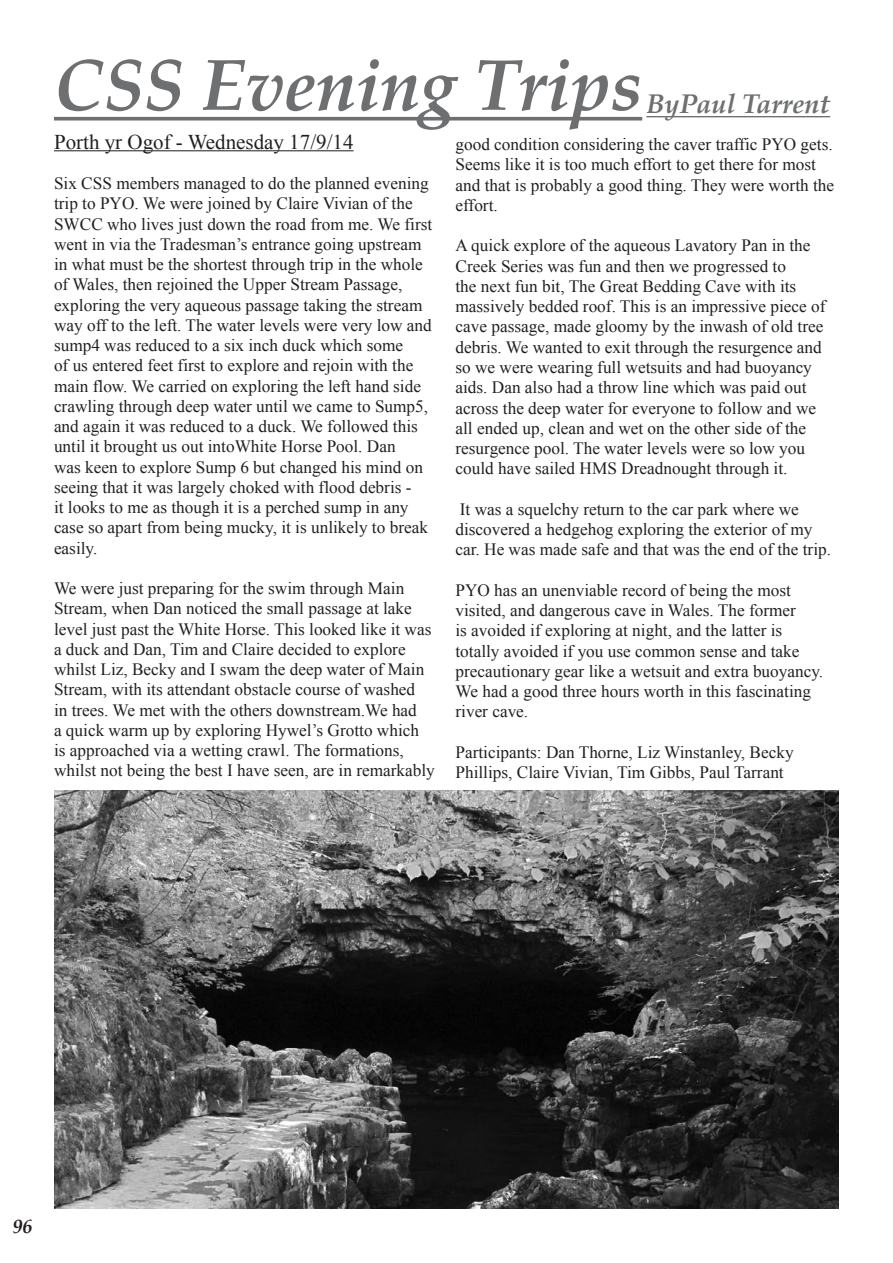
<style>
.page{position:relative;width:893px;height:1263px;background:#fff}
.page>*{position:absolute;margin:0;border:0;box-sizing:border-box;transform-origin:0 0}
.t1{font:italic 700 72px "Palatino Linotype";color:#6d6f71}
.t2{font:italic 700 27px "Palatino Linotype";color:#6d6f71}
.t3{font:21px "Times New Roman";color:#231f20}
.t4{font:italic 700 19.5px "Palatino Linotype";color:#231f20}
.t5{font:17.25px/20.2px "Times New Roman";color:#231f20}
</style>
<div class="page">
<img style="left:54px;top:791px;width:785px;height:418px">
<hr style="left:54px;top:150px;width:299px;height:1px;background:#231f20">
<svg style="left:54px;top:117px;width:588px;height:4px;fill:#6d6f71"></svg>
<hr style="left:646px;top:116px;width:184px;height:1px;background:#6d6f71">
<h1 class="t1" style="left:54px;top:57px;width:590px">CSS Evening Trips</h1>
<h2 class="t2" style="left:646px;top:94px;width:185px">ByPaul Tarrent</h2>
<p class="t3" style="left:54px;top:130px;width:301px">Porth yr Ogof - Wednesday 17/9/14</p>
<p class="t5" style="left:54px;top:173px;width:380px">Six CSS members managed to do the planned evening trip to PYO. We were joined by Claire Vivian of the SWCC who lives just down the road from me. We first went in via the Tradesman’s entrance going upstream in what must be the shortest through trip in the whole of Wales, then rejoined the Upper Stream Passage, exploring the very aqueous passage taking the stream way off to the left. The water levels were very low and sump4 was reduced to a six inch duck which some<br>of us entered feet first to explore and rejoin with the main flow. We carried on exploring the left hand side crawling through deep water until we came to Sump5, and again it was reduced to a duck. We followed this until it brought us out intoWhite Horse Pool. Dan<br>was keen to explore Sump 6 but changed his mind on seeing that it was largely choked with flood debris -<br>it looks to me as though it is a perched sump in any case so apart from being mucky, it is unlikely to break easily.</p>
<p class="t5" style="left:54px;top:578px;width:382px">We were just preparing for the swim through Main Stream, when Dan noticed the small passage at lake level just past the White Horse. This looked like it was a duck and Dan, Tim and Claire decided to explore whilst Liz, Becky and I swam the deep water of Main Stream, with its attendant obstacle course of washed<br>in trees. We met with the others downstream.We had<br>a quick warm up by exploring Hywel’s Grotto which is approached via a wetting crawl. The formations, whilst not being the best I have seen, are in remarkably</p>
<p class="t5" style="left:455px;top:134px;width:380px">good condition considering the caver traffic PYO gets.<br>Seems like it is too much effort to get there for most and that is probably a good thing. They were worth the effort.</p>
<p class="t5" style="left:455px;top:235px;width:372px">A quick explore of the aqueous Lavatory Pan in the Creek Series was fun and then we progressed to<br>the next fun bit, The Great Bedding Cave with its massively bedded roof. This is an impressive piece of cave passage, made gloomy by the inwash of old tree debris. We wanted to exit through the resurgence and so we were wearing full wetsuits and had buoyancy aids. Dan also had a throw line which was paid out across the deep water for everyone to follow and we all ended up, clean and wet on the other side of the resurgence pool. The water levels were so low you could have sailed HMS Dreadnought through it.</p>
<p class="t5" style="left:455px;top:499px;width:377px">It was a squelchy return to the car park where we discovered a hedgehog exploring the exterior of my car. He was made safe and that was the end of the trip.</p>
<p class="t5" style="left:455px;top:580px;width:369px">PYO has an unenviable record of being the most visited, and dangerous cave in Wales. The former<br>is avoided if exploring at night, and the latter is totally avoided if you use common sense and take precautionary gear like a wetsuit and extra buoyancy.<br>We had a good three hours worth in this fascinating river cave.</p>
<p class="t5" style="left:455px;top:742px;width:340px">Participants: Dan Thorne, Liz Winstanley, Becky<br>Phillips, Claire Vivian, Tim Gibbs, Paul Tarrant</p>
<p class="t4" style="left:13px;top:1218px;width:21px">96</p>
</div>
